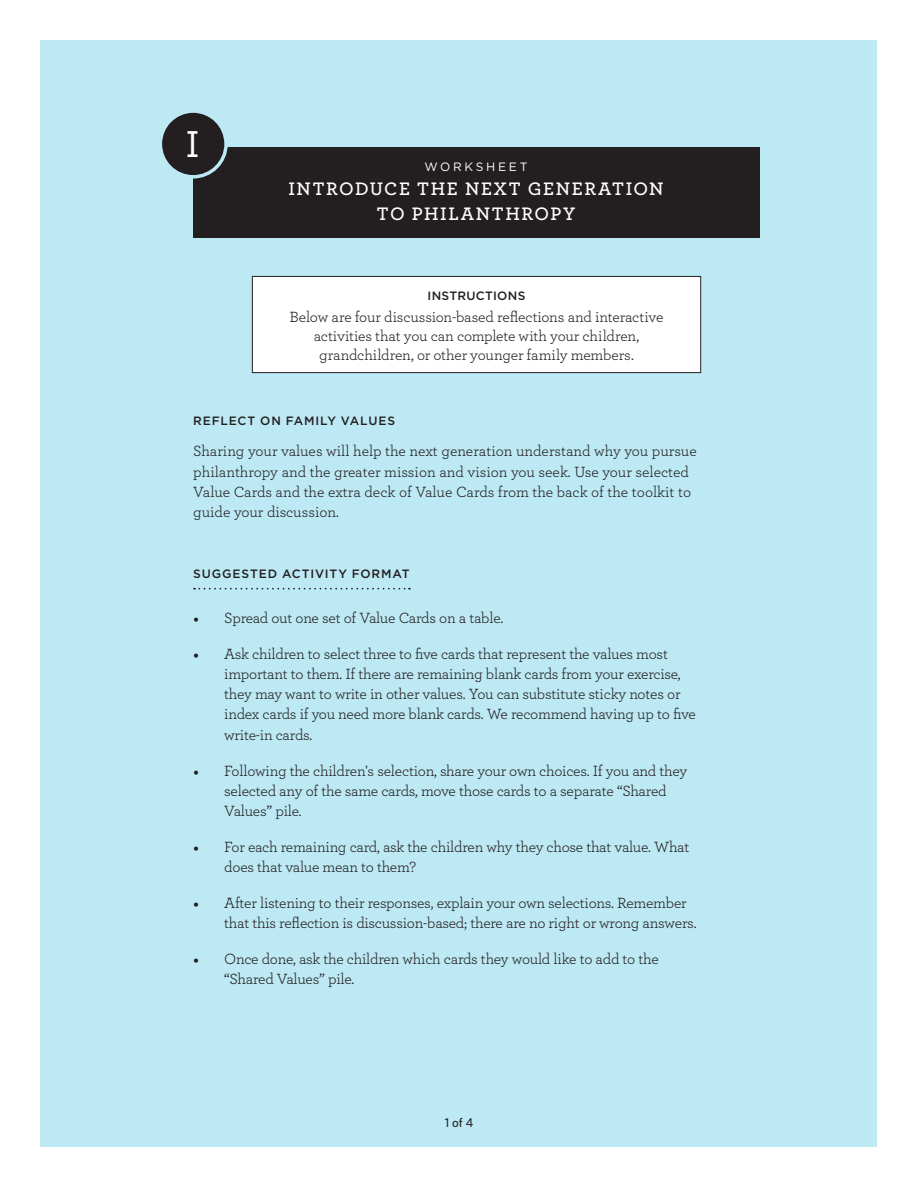
<style>
.page{position:relative;width:918px;height:1188px;background:#fff}
.page>*{position:absolute;margin:0;border:0;box-sizing:border-box;transform-origin:0 0}
.t1{font:500 39.3px "Archer";color:#fff}
.t2{font:600 18.9px/24.2px "Archer";letter-spacing:.085em;color:#fff;text-align:center}
.instructions_box{font:15.6px/20.2px "Archer";letter-spacing:-.015em;color:#231f20}
.t3{font:500 12.75px "Whitney";color:#231f20}
.instructions_box-2{font:500 12.15px "Gotham";letter-spacing:.065em;color:#231f20}
.instructions_box-3{font:500 12.15px "Gotham";letter-spacing:.025em;color:#231f20}
.t4{font:12.15px "Gotham";letter-spacing:.225em;color:#fff}
.s1{font-family:"Minion Pro"}
</style>
<div class="page">
<div style="left:40px;top:40px;width:838px;height:1108px;background:#bde9f5"></div>
<div style="left:252px;top:276px;width:449px;height:97px;background:#fff"></div>
<div style="left:252px;top:276px;width:449px;height:97px;border:1px solid #231f20"></div>
<svg style="left:194px;top:588px;width:216px;height:2px"></svg>
<div style="left:193px;top:147px;width:566px;height:91px;background:#231f20"></div>
<div style="left:160px;top:111px;width:66px;height:66px;background:#231f20;border-radius:50%"></div>
<div style="left:159px;top:109px;width:69px;height:70px;border:3px solid #bde9f5;border-radius:50%"></div>
<p class="t1" style="left:186px;top:116px;width:15px">I</p>
<p class="t4" style="left:424px;top:159px;width:105px">WORKSHEET</p>
<p class="t2" style="left:288px;top:176px;width:377px">INTRODUCE THE NEXT GENERATION<br>TO PHILANTHROPY</p>
<p class="instructions_box-3" style="left:428px;top:287px;width:99px">INSTRUCTIONS</p>
<p class="instructions_box" style="left:289px;top:307px;width:376px;line-height:18.9px;text-align:center">Below are four discussion-based reflections and interactive activities that you can complete with your children, grandchildren, or other younger family members.</p>
<p class="instructions_box-2" style="left:193px;top:413px;width:204px">REFLECT ON FAMILY VALUES</p>
<p class="instructions_box" style="left:193px;top:440px;width:505px">Sharing your values will help the next generation understand why you pursue philanthropy and the greater mission and vision you seek. Use your selected Value Cards and the extra deck of Value Cards from the back of the toolkit to guide your discussion.</p>
<p class="instructions_box-2" style="left:193px;top:566px;width:218px">SUGGESTED ACTIVITY FORMAT</p>
<p class="instructions_box" style="left:193px;top:607px;width:312px"><span class="s1">•</span> Spread out one set of Value Cards on a table.</p>
<p class="instructions_box" style="left:224px;top:643px;width:473px;text-indent:-31px"><span class="s1">•</span> Ask children to select three to five cards that represent the values most important to them. If there are remaining blank cards from your exercise, they may want to write in other values. You can substitute sticky notes or index cards if you need more blank cards. We recommend having up to five write-in cards.</p>
<p class="instructions_box" style="left:224px;top:759px;width:464px;text-indent:-31px"><span class="s1">•</span> Following the children's selection, share your own choices. If you and they selected any of the same cards, move those cards to a separate “Shared<br>Values” pile.</p>
<p class="instructions_box" style="left:224px;top:836px;width:467px;text-indent:-31px"><span class="s1">•</span> For each remaining card, ask the children why they chose that value. What does that value mean to them?</p>
<p class="instructions_box" style="left:224px;top:892px;width:474px;text-indent:-31px"><span class="s1">•</span> After listening to their responses, explain your own selections. Remember that this reflection is discussion-based; there are no right or wrong answers.</p>
<p class="instructions_box" style="left:224px;top:948px;width:436px;text-indent:-31px"><span class="s1">•</span> Once done, ask the children which cards they would like to add to the “Shared Values” pile.</p>
<p class="t3" style="left:445px;top:1114px;width:30px">1 of 4</p>
</div>
